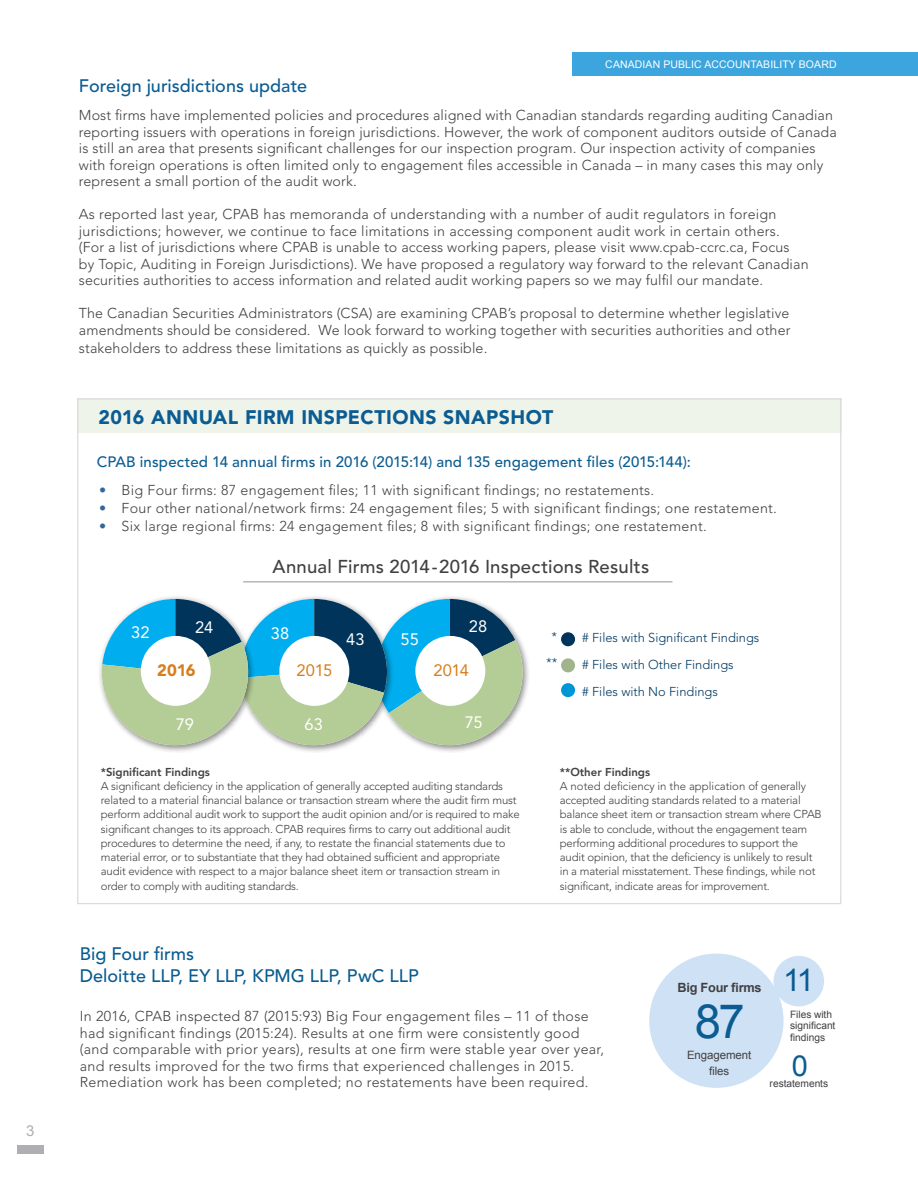
<style>
.page{position:relative;width:918px;height:1188px;background:#fff}
.page>*{position:absolute;margin:0;border:0;box-sizing:border-box;transform-origin:0 0}
.t1{font:47.25px "Arial";color:#0a5c92}
.t2{font:31.2px "Arial";color:#0a5c92}
.t3{font:28.95px "Arial";color:#0a5c92}
.t4{font:900 19.5px "Avenir";letter-spacing:.02em;color:#0a5c92}
.t5{font:500 18.6px "Avenir";letter-spacing:.01em;color:#414042}
.t6{font:500 18px/22.5px "Avenir";color:#0a5c92}
.t7{font:16.5px "Avenir";color:#fff}
.t8{font:16.5px "Avenir";letter-spacing:-.02em;color:#d77d1b}
.t9{font:900 16.5px "Avenir";color:#d77d1b}
.t10{font:500 15px "Avenir";letter-spacing:.01em;color:#0a5c92}
.t11{font:15px "Arial";color:#adafb2}
.t12{font:300 14.25px/16.5px "Avenir";letter-spacing:.01em;color:#414042}
.t13{font:300 12.9px/27px "Avenir";color:#003a63}
.t14{font:700 12.75px "Arial";letter-spacing:-.02em;color:#414042}
.t15{font:11.55px/15.1px "Arial";letter-spacing:-.005em;color:#414042;text-align:center}
.t16{font:300 11.4px/14.2px "Avenir";letter-spacing:-.015em;color:#414042}
.t17{font:800 11.4px "Avenir";color:#414042}
.t18{font:10.5px "Arial";letter-spacing:.01em;color:#fff}
.t19{font:10.2px/11.6px "Arial";letter-spacing:-.005em;color:#414042}
.s1{color:#369}
</style>
<div class="page">
<div style="left:17px;top:1145px;width:26px;height:9px;background:#adafb2"></div>
<div style="left:572px;top:53px;width:346px;height:23px;background:#3da5dd"></div>
<div style="left:649px;top:954px;width:135px;height:134px;background:#cfe2f5;border-radius:50%"></div>
<div style="left:774px;top:956px;width:50px;height:50px;background:#cfe2f5;border-radius:50%"></div>
<div style="left:77px;top:398px;width:764px;height:35px;background:#eef4e9"></div>
<div style="left:372px;top:594px;width:158px;height:159px;background:#000;opacity:.45"></div>
<div style="left:236px;top:594px;width:158px;height:159px;background:#000;opacity:.45"></div>
<div style="left:97px;top:594px;width:158px;height:159px;background:#000;opacity:.45"></div>
<svg style="left:102px;top:599px;width:421px;height:146px"></svg>
<div style="left:141px;top:636px;width:70px;height:70px;background:#fff;border-radius:50%"></div>
<div style="left:561px;top:632px;width:14px;height:14px;background:#00345b;border-radius:50%"></div>
<div style="left:561px;top:658px;width:14px;height:14px;background:#a0b48c;border-radius:50%"></div>
<div style="left:561px;top:683px;width:14px;height:14px;background:#0096d6;border-radius:50%"></div>
<hr style="left:243px;top:582px;width:429px;height:1px;background:#919396">
<p class="t11" style="left:26px;top:1121px;width:10px">3</p>
<p class="t18" style="left:605px;top:58px;width:233px">CANADIAN PUBLIC ACCOUNTABILITY BOARD</p>
<p class="t6" style="left:79px;top:75px;width:230px">Foreign jurisdictions update</p>
<p class="t12" style="left:79px;top:107px;width:759px">Most firms have implemented policies and procedures aligned with Canadian standards regarding auditing Canadian reporting issuers with operations in foreign jurisdictions. However, the work of component auditors outside of Canada is still an area that presents significant challenges for our inspection program. Our inspection activity of companies with foreign operations is often limited only to engagement files accessible in Canada – in many cases this may only represent a small portion of the audit work.</p>
<p class="t12" style="left:79px;top:206px;width:731px">As reported last year, CPAB has memoranda of understanding with a number of audit regulators in foreign jurisdictions; however, we continue to face limitations in accessing component audit work in certain others. (For a list of jurisdictions where CPAB is unable to access working papers, please visit www.cpab-ccrc.ca, Focus<br>by Topic, Auditing in Foreign Jurisdictions). We have proposed a regulatory way forward to the relevant Canadian securities authorities to access information and related audit working papers so we may fulfil our mandate.</p>
<p class="t12" style="left:79px;top:305px;width:713px">The Canadian Securities Administrators (CSA) are examining CPAB’s proposal to determine whether legislative amendments should be considered. We look forward to working together with securities authorities and other</p>
<p class="t12" style="left:79px;top:340px;width:410px">stakeholders to address these limitations as quickly as possible.</p>
<h3 class="t4" style="left:98px;top:405px;width:456px">2016 ANNUAL FIRM INSPECTIONS SNAPSHOT</h3>
<p class="t10" style="left:97px;top:453px;width:596px">CPAB inspected 14 annual firms in 2016 (2015:14) and 135 engagement files (2015:144):</p>
<p class="t12" style="left:99px;top:481px;width:557px"><span class="s1">•</span> Big Four firms: 87 engagement files; 11 with significant findings; no restatements.</p>
<p class="t12" style="left:99px;top:499px;width:679px"><span class="s1">•</span> Four other national/network firms: 24 engagement files; 5 with significant findings; one restatement.</p>
<p class="t12" style="left:99px;top:517px;width:609px"><span class="s1">•</span> Six large regional firms: 24 engagement files; 8 with significant findings; one restatement.</p>
<h3 class="t5" style="left:273px;top:556px;width:378px">Annual Firms 2014-2016 Inspections Results</h3>
<p class="t7" style="left:469px;top:617px;width:20px">28</p>
<p class="t7" style="left:195px;top:618px;width:20px">24</p>
<p class="t7" style="left:131px;top:623px;width:20px">32</p>
<p class="t13" style="left:582px;top:624px;width:179px"># Files with Significant Findings # Files with Other Findings<br># Files with No Findings</p>
<p class="t7" style="left:271px;top:624px;width:20px">38</p>
<p class="t13" style="left:546px;top:623px;width:13px;text-align:center">* **</p>
<p class="t7" style="left:346px;top:630px;width:20px">43</p>
<p class="t7" style="left:401px;top:630px;width:20px">55</p>
<p class="t9" style="left:157px;top:661px;width:40px">2016</p>
<p class="t8" style="left:297px;top:661px;width:37px">2015</p>
<p class="t8" style="left:433px;top:661px;width:37px">2014</p>
<p class="t7" style="left:176px;top:715px;width:20px">79</p>
<p class="t7" style="left:304px;top:715px;width:20px">63</p>
<p class="t7" style="left:465px;top:713px;width:19px">75</p>
<p class="t17" style="left:101px;top:765px;width:111px">*Significant Findings</p>
<p class="t16" style="left:101px;top:779px;width:421px">A significant deficiency in the application of generally accepted auditing standards related to a material financial balance or transaction stream where the audit firm must perform additional audit work to support the audit opinion and/or is required to make significant changes to its approach. CPAB requires firms to carry out additional audit procedures to determine the need, if any, to restate the financial statements due to material error, or to substantiate that they had obtained sufficient and appropriate audit evidence with respect to a major balance sheet item or transaction stream in order to comply with auditing standards.</p>
<p class="t17" style="left:560px;top:765px;width:92px">**Other Findings</p>
<p class="t16" style="left:560px;top:779px;width:264px">A noted deficiency in the application of generally accepted auditing standards related to a material balance sheet item or transaction stream where CPAB is able to conclude, without the engagement team performing additional procedures to support the audit opinion, that the deficiency is unlikely to result in a material misstatement. These findings, while not significant, indicate areas for improvement.</p>
<p class="t6" style="left:80px;top:943px;width:340px">Big Four firms<br>Deloitte LLP, EY LLP, KPMG LLP, PwC LLP</p>
<p class="t12" style="left:80px;top:1008px;width:526px">In 2016, CPAB inspected 87 (2015:93) Big Four engagement files – 11 of those had significant findings (2015:24). Results at one firm were consistently good (and comparable with prior years), results at one firm were stable year over year, and results improved for the two firms that experienced challenges in 2015.<br>Remediation work has been completed; no restatements have been required.</p>
<h2 class="t2" style="left:783px;top:960px;width:32px">11</h2>
<p class="t14" style="left:678px;top:979px;width:86px">Big Four firms</p>
<h1 class="t1" style="left:695px;top:990px;width:52px">87</h1>
<p class="t19" style="left:790px;top:1008px;width:47px">Files with significant findings</p>
<p class="t19" style="left:770px;top:1078px;width:60px">restatements</p>
<p class="t15" style="left:687px;top:1048px;width:66px">Engagement files</p>
<h3 class="t3" style="left:792px;top:1047px;width:18px">0</h3>
</div>
